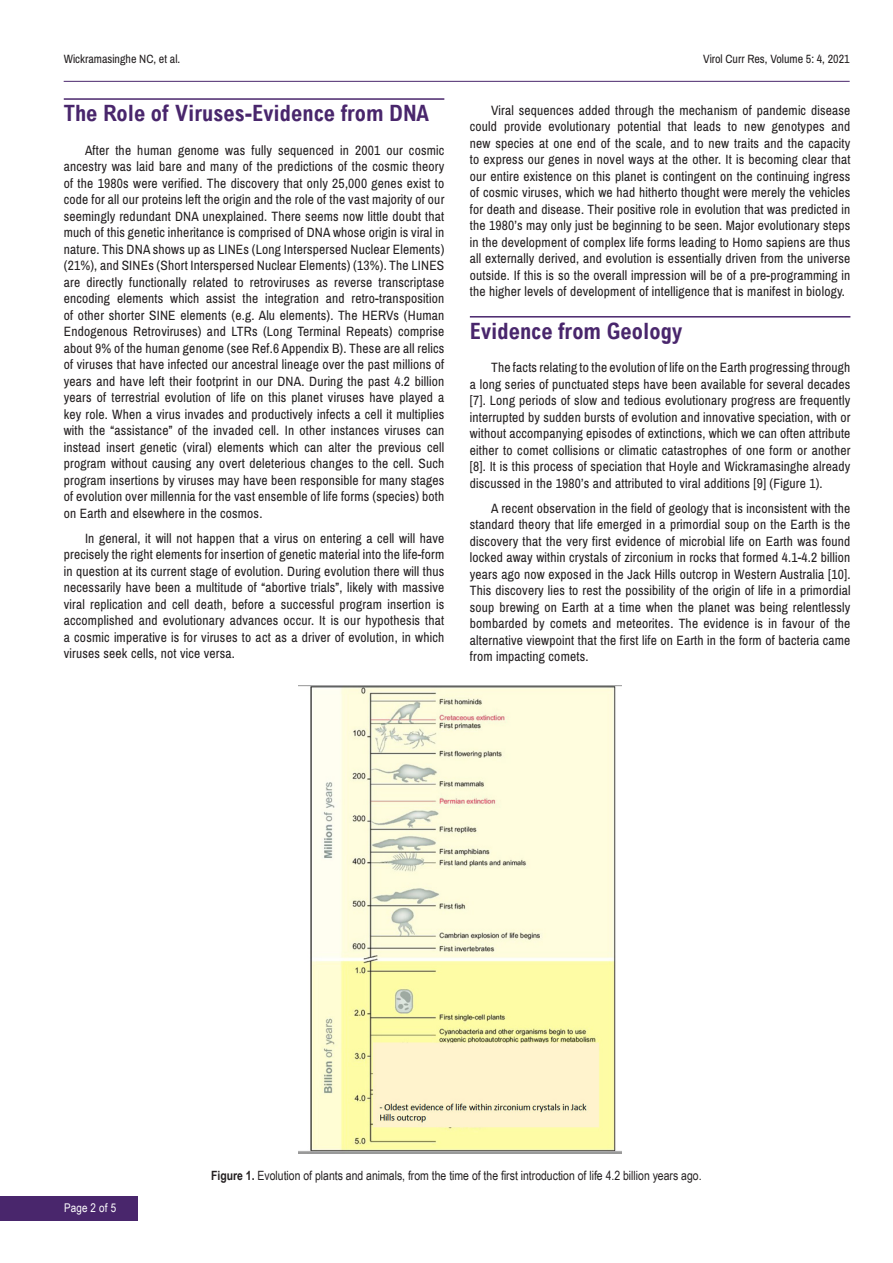
<style>
.page{position:relative;width:893px;height:1263px;background:#fff}
.page>*{position:absolute;margin:0;border:0;box-sizing:border-box;transform-origin:0 0}
.Hedding{font:700 condensed 22.5px "Arial";color:#49266c}
.t1{font:13.5px/16.5px "Archivo Narrow";letter-spacing:.015em;color:#231f20;text-align:justify}
.t2{font:12.75px "Arial Narrow";color:#231f20}
.t3{font:12px "Archivo Narrow";color:#231f20}
.t4{font:12px "Arial Narrow";letter-spacing:.015em;color:#fff}
.s1{font-weight:700}
</style>
<div class="page">
<hr style="left:64px;top:81px;width:786px;height:1px;background:#49266c">
<div style="left:0;top:1196px;width:137px;height:24px;background:#49266c"></div>
<hr style="left:64px;top:98px;width:380px;height:2px;background:#49266c">
<hr style="left:470px;top:316px;width:380px;height:2px;background:#49266c">
<img style="left:299px;top:685px;width:322px;height:469px">
<p class="t3" style="left:64px;top:52px;width:118px">Wickramasinghe NC, et al.</p>
<p class="t3" style="left:703px;top:52px;width:148px">Virol Curr Res, Volume 5: 4, 2021</p>
<p class="Hedding" style="left:64px;top:101px;width:367px">The Role of Viruses-Evidence from DNA</p>
<p class="t1" style="left:64px;top:142px;width:382px;text-indent:21px">After the human genome was fully sequenced in 2001 our cosmic ancestry was laid bare and many of the predictions of the cosmic theory of the 1980s were verified. The discovery that only 25,000 genes exist to code for all our proteins left the origin and the role of the vast majority of our seemingly redundant DNA unexplained. There seems now little doubt that much of this genetic inheritance is comprised of DNA whose origin is viral in nature. This DNA shows up as LINEs (Long Interspersed Nuclear Elements) (21%), and SINEs (Short Interspersed Nuclear Elements) (13%). The LINES are directly functionally related to retroviruses as reverse transcriptase encoding elements which assist the integration and retro-transposition of other shorter SINE elements (e.g. Alu elements). The HERVs (Human Endogenous Retroviruses) and LTRs (Long Terminal Repeats) comprise about 9% of the human genome (see Ref.6 Appendix B). These are all relics of viruses that have infected our ancestral lineage over the past millions of years and have left their footprint in our DNA. During the past 4.2 billion years of terrestrial evolution of life on this planet viruses have played a key role. When a virus invades and productively infects a cell it multiplies with the “assistance” of the invaded cell. In other instances viruses can instead insert genetic (viral) elements which can alter the previous cell program without causing any overt deleterious changes to the cell. Such program insertions by viruses may have been responsible for many stages of evolution over millennia for the vast ensemble of life forms (species) both on Earth and elsewhere in the cosmos.</p>
<p class="t1" style="left:64px;top:530px;width:382px;text-indent:21px">In general, it will not happen that a virus on entering a cell will have precisely the right elements for insertion of genetic material into the life-form in question at its current stage of evolution. During evolution there will thus necessarily have been a multitude of “abortive trials”, likely with massive viral replication and cell death, before a successful program insertion is accomplished and evolutionary advances occur. It is our hypothesis that a cosmic imperative is for viruses to act as a driver of evolution, in which viruses seek cells, not vice versa.</p>
<p class="t1" style="left:470px;top:102px;width:382px;text-indent:21px">Viral sequences added through the mechanism of pandemic disease could provide evolutionary potential that leads to new genotypes and new species at one end of the scale, and to new traits and the capacity to express our genes in novel ways at the other. It is becoming clear that our entire existence on this planet is contingent on the continuing ingress of cosmic viruses, which we had hitherto thought were merely the vehicles for death and disease. Their positive role in evolution that was predicted in the 1980’s may only just be beginning to be seen. Major evolutionary steps in the development of complex life forms leading to Homo sapiens are thus all externally derived, and evolution is essentially driven from the universe outside. If this is so the overall impression will be of a pre-programming in the higher levels of development of intelligence that is manifest in biology.</p>
<p class="Hedding" style="left:470px;top:318px;width:214px">Evidence from Geology</p>
<p class="t1" style="left:470px;top:360px;width:382px;text-indent:21px">The facts relating to the evolution of life on the Earth progressing through a long series of punctuated steps have been available for several decades [7]. Long periods of slow and tedious evolutionary progress are frequently interrupted by sudden bursts of evolution and innovative speciation, with or without accompanying episodes of extinctions, which we can often attribute either to comet collisions or climatic catastrophes of one form or another [8]. It is this process of speciation that Hoyle and Wickramasinghe already discussed in the 1980’s and attributed to viral additions [9] (Figure 1).</p>
<p class="t1" style="left:470px;top:500px;width:382px;text-indent:21px">A recent observation in the field of geology that is inconsistent with the standard theory that life emerged in a primordial soup on the Earth is the discovery that the very first evidence of microbial life on Earth was found locked away within crystals of zirconium in rocks that formed 4.1-4.2 billion years ago now exposed in the Jack Hills outcrop in Western Australia [10].<br>This discovery lies to rest the possibility of the origin of life in a primordial soup brewing on Earth at a time when the planet was being relentlessly bombarded by comets and meteorites. The evidence is in favour of the alternative viewpoint that the first life on Earth in the form of bacteria came from impacting comets.</p>
<p class="t4" style="left:64px;top:1199px;width:54px">Page 2 of 5</p>
<p class="t2" style="left:211px;top:1166px;width:492px"><span class="s1">Figure 1.</span> Evolution of plants and animals, from the time of the first introduction of life 4.2 billion years ago.</p>
</div>
